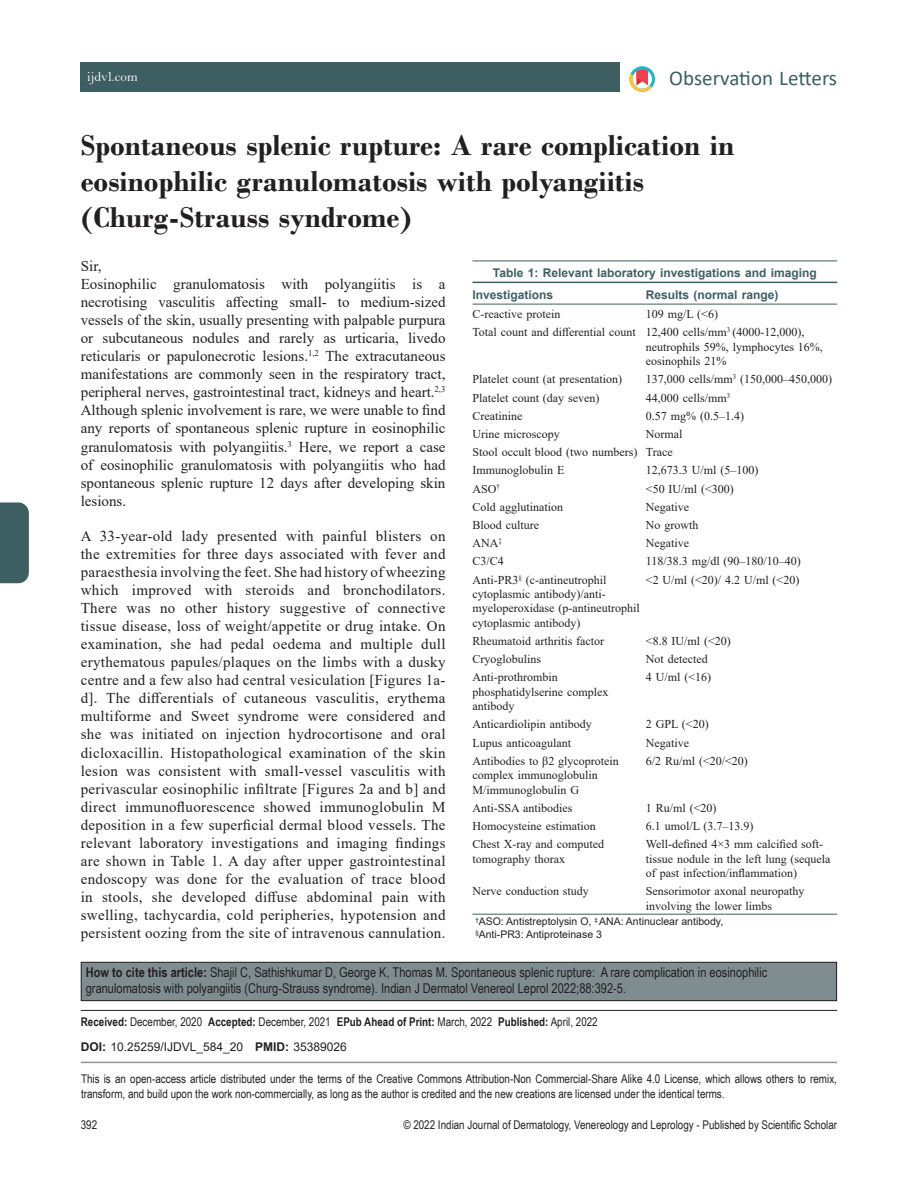
<style>
.page{position:relative;width:918px;height:1188px;background:#fff}
.page>*{position:absolute;margin:0;border:0;box-sizing:border-box;transform-origin:0 0}
.t1{font:700 30px/36px "Bodoni";color:#231f20}
.t2{font:21px "Calibri";color:#3e5f62}
.t3{font:15px/18px "Times New Roman";color:#231f20}
.t4{font:13.5px/16.5px "Arial Narrow";color:#231f20}
.t5{font:13.5px "Bell";color:#fff}
.t6{font:12px/14.4px "Times New Roman";color:#231f20}
.t7{font:12px/15px "Arial Narrow";color:#231f20}
.t8{font:700 12px/22.8px "Arial";color:#3e5f62}
.t9{font:12px "Arial";color:#231f20}
.t10{font:10.5px/12.6px "Arial";color:#231f20}
.s1{font-weight:700}
</style>
<div class="page">
<div style="left:0;top:502px;width:29px;height:81px;background:#3e5f62"></div>
<div style="left:81px;top:962px;width:756px;height:39px;background:#7f8d90"></div>
<div style="left:81px;top:962px;width:756px;height:39px;border:1px solid #231f20"></div>
<hr style="left:81px;top:1062px;width:756px;height:1px;background:#939598">
<hr style="left:81px;top:1010px;width:756px;height:1px;background:#231f20">
<div style="left:81px;top:62px;width:539px;height:30px;background:#3e5f62"></div>
<svg style="left:629px;top:66px;width:26px;height:26px"></svg>
<hr style="left:473px;top:914px;width:173px;height:1px;background:#3e5f62">
<hr style="left:646px;top:914px;width:191px;height:1px;background:#3e5f62">
<hr style="left:473px;top:304px;width:173px;height:1px;background:#3e5f62">
<hr style="left:646px;top:304px;width:191px;height:1px;background:#3e5f62">
<hr style="left:473px;top:261px;width:173px;height:1px;background:#3e5f62">
<hr style="left:646px;top:261px;width:191px;height:1px;background:#3e5f62">
<hr style="left:473px;top:282px;width:173px;height:1px;background:#3e5f62">
<hr style="left:646px;top:282px;width:191px;height:1px;background:#3e5f62">
<p class="t5" style="left:87px;top:69px;width:52px">ijdvl.com</p>
<h2 class="t2" style="left:669px;top:63px;width:169px">Observation Letters</h2>
<h1 class="t1" style="left:81px;top:127px;width:655px">Spontaneous splenic rupture: A rare complication in eosinophilic granulomatosis with polyangiitis (Churg-Strauss syndrome)</h1>
<p class="t3" style="left:81px;top:256px;width:366px">Sir,<br>Eosinophilic granulomatosis with polyangiitis is a necrotising vasculitis affecting small- to medium-sized vessels of the skin, usually presenting with palpable purpura or subcutaneous nodules and rarely as urticaria, livedo reticularis or papulonecrotic lesions.<sup>1,2</sup> The extracutaneous manifestations are commonly seen in the respiratory tract, peripheral nerves, gastrointestinal tract, kidneys and heart.<sup>2,3<br></sup>Although splenic involvement is rare, we were unable to find any reports of spontaneous splenic rupture in eosinophilic granulomatosis with polyangiitis.<sup>3</sup> Here, we report a case of eosinophilic granulomatosis with polyangiitis who had spontaneous splenic rupture 12 days after developing skin lesions.</p>
<p class="t3" style="left:81px;top:526px;width:366px;text-align:justify">A 33-year-old lady presented with painful blisters on the extremities for three days associated with fever and paraesthesia involving the feet. She had history of wheezing which improved with steroids and bronchodilators.<br>There was no other history suggestive of connective tissue disease, loss of weight/appetite or drug intake. On examination, she had pedal oedema and multiple dull erythematous papules/plaques on the limbs with a dusky centre and a few also had central vesiculation [Figures 1a&shy;d]. The differentials of cutaneous vasculitis, erythema multiforme and Sweet syndrome were considered and she was initiated on injection hydrocortisone and oral dicloxacillin. Histopathological examination of the skin lesion was consistent with small-vessel vasculitis with perivascular eosinophilic infiltrate [Figures 2a and b] and direct immunofluorescence showed immunoglobulin M deposition in a few superficial dermal blood vessels. The relevant laboratory investigations and imaging findings are shown in Table 1. A day after upper gastrointestinal endoscopy was done for the evaluation of trace blood in stools, she developed diffuse abdominal pain with swelling, tachycardia, cold peripheries, hypotension and persistent oozing from the site of intravenous cannulation.</p>
<p class="t8" style="left:472px;top:261px;width:346px;text-indent:20px">Table 1: Relevant laboratory investigations and imaging<br>Investigations</p>
<p class="t8" style="left:646px;top:284px;width:134px">Results (normal range)</p>
<p class="t6" style="left:472px;top:305px;width:334px;line-height:18.1px;text-indent:173px">109 mg/L (&lt;6)<br>Total count and differential count 12,400 cells/mm<sup>3</sup> (4000-12,000),</p>
<p class="t6" style="left:646px;top:339px;width:179px">neutrophils 59%, lymphocytes 16%, eosinophils 21%</p>
<p class="t6" style="left:473px;top:372px;width:151px">Platelet count (at presentation)</p>
<p class="t6" style="left:646px;top:372px;width:188px">137,000 cells/mm<sup>3</sup> (150,000–450,000)</p>
<p class="t6" style="left:473px;top:390px;width:128px">Platelet count (day seven)</p>
<p class="t6" style="left:646px;top:390px;width:86px">44,000 cells/mm<sup>3</sup></p>
<p class="t6" style="left:473px;top:408px;width:51px">Creatinine</p>
<p class="t6" style="left:646px;top:408px;width:100px">0.57 mg% (0.5–1.4)</p>
<p class="t6" style="left:473px;top:426px;width:89px">Urine microscopy</p>
<p class="t6" style="left:472px;top:307px;width:89px">C-reactive protein</p>
<p class="t6" style="left:473px;top:425px;width:212px;line-height:18.1px;text-indent:173px">Normal<br>Stool occult blood (two numbers) Trace<br>Immunoglobulin E</p>
<p class="t6" style="left:646px;top:463px;width:114px">12,673.3 U/ml (5–100)</p>
<p class="t6" style="left:473px;top:481px;width:29px">ASO<sup>†</sup></p>
<p class="t6" style="left:646px;top:481px;width:89px">&lt;50 IU/ml (&lt;300)</p>
<p class="t6" style="left:473px;top:499px;width:92px">Cold agglutination</p>
<p class="t6" style="left:646px;top:499px;width:45px">Negative</p>
<p class="t6" style="left:473px;top:517px;width:68px">Blood culture</p>
<p class="t6" style="left:646px;top:517px;width:54px">No growth</p>
<p class="t6" style="left:473px;top:536px;width:31px">ANA<sup>‡</sup></p>
<p class="t6" style="left:646px;top:536px;width:45px">Negative</p>
<p class="t6" style="left:473px;top:554px;width:33px">C3/C4</p>
<p class="t6" style="left:646px;top:554px;width:157px">118/38.3 mg/dl (90–180/10–40)</p>
<p class="t6" style="left:473px;top:572px;width:169px">Anti-PR3<sup>§</sup> (c-antineutrophil cytoplasmic antibody)/anti&shy;myeloperoxidase (p-antineutrophil cytoplasmic antibody)</p>
<p class="t6" style="left:646px;top:572px;width:155px">&lt;2 U/ml (&lt;20)/ 4.2 U/ml (&lt;20)</p>
<p class="t6" style="left:473px;top:633px;width:133px">Rheumatoid arthritis factor</p>
<p class="t6" style="left:646px;top:633px;width:86px">&lt;8.8 IU/ml (&lt;20)</p>
<p class="t6" style="left:473px;top:652px;width:70px">Cryoglobulins</p>
<p class="t6" style="left:646px;top:652px;width:63px">Not detected</p>
<p class="t6" style="left:473px;top:670px;width:137px">Anti-prothrombin phosphatidylserine complex antibody</p>
<p class="t6" style="left:646px;top:670px;width:67px">4 U/ml (&lt;16)</p>
<p class="t6" style="left:473px;top:717px;width:121px">Anticardiolipin antibody</p>
<p class="t6" style="left:646px;top:717px;width:64px">2 GPL (&lt;20)</p>
<p class="t6" style="left:473px;top:735px;width:100px">Lupus anticoagulant</p>
<p class="t6" style="left:646px;top:735px;width:45px">Negative</p>
<p class="t6" style="left:473px;top:753px;width:148px">Antibodies to β2 glycoprotein complex immunoglobulin<br>M/immunoglobulin G</p>
<p class="t6" style="left:646px;top:753px;width:104px">6/2 Ru/ml (&lt;20/&lt;20)</p>
<p class="t6" style="left:473px;top:800px;width:101px">Anti-SSA antibodies</p>
<p class="t6" style="left:646px;top:800px;width:72px">1 Ru/ml (&lt;20)</p>
<p class="t6" style="left:473px;top:818px;width:125px">Homocysteine estimation</p>
<p class="t6" style="left:646px;top:818px;width:109px">6.1 umol/L (3.7–13.9)</p>
<p class="t6" style="left:473px;top:837px;width:133px">Chest X-ray and computed tomography thorax</p>
<p class="t6" style="left:646px;top:837px;width:186px">Well-defined 4×3 mm calcified soft&shy;tissue nodule in the left lung (sequela of past infection/inflammation)</p>
<p class="t6" style="left:473px;top:884px;width:118px">Nerve conduction study</p>
<p class="t6" style="left:646px;top:884px;width:160px">Sensorimotor axonal neuropathy involving the lower limbs</p>
<p class="t10" style="left:475px;top:915px;width:249px"><sup>†</sup>ASO: Antistreptolysin O, <sup>‡</sup> ANA: Antinuclear antibody, <sup>§</sup>Anti-PR3: Antiproteinase 3</p>
<p class="t4" style="left:86px;top:963px;width:683px"><span class="s1">How to cite this article:</span> Shajil C, Sathishkumar D, George K, Thomas M. Spontaneous splenic rupture: A rare complication in eosinophilic granulomatosis with polyangiitis (Churg-Strauss syndrome). Indian J Dermatol Venereol Leprol 2022;88:392-5.</p>
<p class="t7" style="left:81px;top:1014px;width:518px"><span class="s1">Received:</span> December, 2020 <span class="s1">Accepted:</span> December, 2021 <span class="s1">EPub Ahead of Print:</span> March, 2022 <span class="s1">Published:</span> April, 2022</p>
<p class="t9" style="left:81px;top:1039px;width:268px"><span class="s1">DOI:</span> 10.25259/IJDVL_584_20 <span class="s1">PMID:</span> 35389026</p>
<p class="t7" style="left:81px;top:1070px;width:758px">This is an open-access article distributed under the terms of the Creative Commons Attribution-Non Commercial-Share Alike 4.0 License, which allows others to remix, transform, and build upon the work non-commercially, as long as the author is credited and the new creations are licensed under the identical terms.</p>
<p class="t7" style="left:81px;top:1116px;width:18px">392</p>
<p class="t7" style="left:403px;top:1116px;width:435px">© 2022 Indian Journal of Dermatology, Venereology and Leprology - Published by Scientific Scholar</p>
</div>
